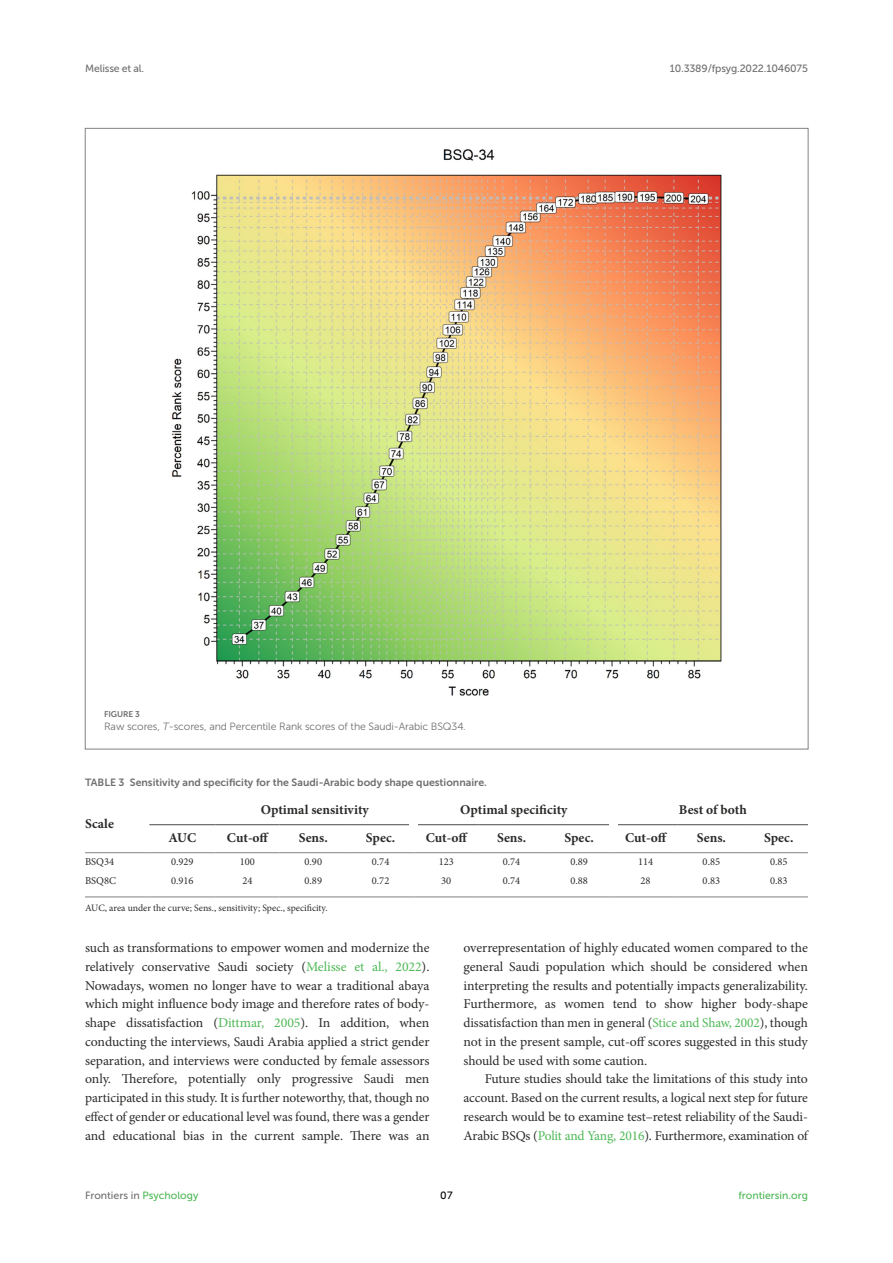
<style>
.page{position:relative;width:893px;height:1263px;background:#fff}
.page>*{position:absolute;margin:0;border:0;box-sizing:border-box;transform-origin:0 0}
.TEXT{font:13.5px/18.8px "Minion Pro";letter-spacing:-.01em;color:#2b2b2a;text-align:justify}
.TB_CH{font:700 13.5px "Minion Pro";color:#2b2b2a}
.TB_STH{font:700 13.5px "Minion Pro";color:#2b2b2a}
.TB_TX{font:10.5px "Minion Pro";color:#2b2b2a}
.TT{font:10.5px "Museo Sans 700";color:#706f70}
.FIG_LEG{font:10.5px "Museo Sans 300";letter-spacing:-.01em;color:#706f70}
.t1{font:10.5px "Museo Sans 500";letter-spacing:-.015em;color:#706f70}
.t2{font:10.5px "Museo Sans 500";color:#4eb855}
.t3{font:10.5px "Museo Sans 500";color:#000}
.TFN{font:9.75px "Minion Pro";color:#2b2b2a}
.FIG_HD{font:8.25px "Museo Sans 700";letter-spacing:-.01em;color:#706f70}
.s1{font-style:italic}
.s2{color:#4eb855}
</style>
<div class="page">
<img style="left:171px;top:149px;width:551px;height:547px">
<hr style="left:678px;top:897px;width:67px;height:1px;background:#808285">
<hr style="left:613px;top:897px;width:65px;height:1px;background:#808285">
<hr style="left:545px;top:897px;width:68px;height:1px;background:#808285">
<hr style="left:478px;top:897px;width:67px;height:1px;background:#808285">
<hr style="left:414px;top:897px;width:64px;height:1px;background:#808285">
<hr style="left:347px;top:897px;width:67px;height:1px;background:#808285">
<hr style="left:280px;top:897px;width:67px;height:1px;background:#808285">
<hr style="left:215px;top:897px;width:65px;height:1px;background:#808285">
<hr style="left:149px;top:897px;width:66px;height:1px;background:#808285">
<hr style="left:745px;top:897px;width:63px;height:1px;background:#808285">
<hr style="left:85px;top:897px;width:64px;height:1px;background:#808285">
<hr style="left:149px;top:852px;width:66px;height:1px;background:#808285">
<hr style="left:215px;top:852px;width:65px;height:1px;background:#808285">
<hr style="left:280px;top:852px;width:67px;height:1px;background:#808285">
<hr style="left:347px;top:852px;width:67px;height:1px;background:#808285">
<hr style="left:414px;top:852px;width:64px;height:1px;background:#808285">
<hr style="left:478px;top:852px;width:67px;height:1px;background:#808285">
<hr style="left:545px;top:852px;width:68px;height:1px;background:#808285">
<hr style="left:613px;top:852px;width:65px;height:1px;background:#808285">
<hr style="left:678px;top:852px;width:67px;height:1px;background:#808285">
<hr style="left:745px;top:852px;width:63px;height:1px;background:#808285">
<hr style="left:215px;top:824px;width:65px;height:1px;background:#4c4948">
<hr style="left:280px;top:824px;width:67px;height:1px;background:#4c4948">
<hr style="left:347px;top:824px;width:67px;height:1px;background:#4c4948">
<hr style="left:414px;top:824px;width:64px;height:1px;background:#4c4948">
<hr style="left:478px;top:824px;width:67px;height:1px;background:#4c4948">
<hr style="left:545px;top:824px;width:68px;height:1px;background:#4c4948">
<hr style="left:613px;top:824px;width:65px;height:1px;background:#4c4948">
<hr style="left:678px;top:824px;width:67px;height:1px;background:#4c4948">
<hr style="left:745px;top:824px;width:63px;height:1px;background:#4c4948">
<hr style="left:85px;top:852px;width:64px;height:1px;background:#808285">
<hr style="left:149px;top:824px;width:66px;height:1px;background:#4c4948">
<div style="left:410px;top:816px;width:8px;height:15px;background:#fff"></div>
<div style="left:609px;top:816px;width:8px;height:15px;background:#fff"></div>
<p class="t1" style="left:85px;top:63px;width:61px">Melisse et al.</p>
<p class="t1" style="left:670px;top:63px;width:139px">10.3389/fpsyg.2022.1046075</p>
<p class="FIG_HD" style="left:104px;top:709px;width:37px">FIGURE 3</p>
<p class="FIG_LEG" style="left:104px;top:721px;width:363px">Raw scores, <span class="s1">T</span>-scores, and Percentile Rank scores of the Saudi-Arabic BSQ34.</p>
<p class="TT" style="left:85px;top:777px;width:403px">TABLE 3 Sensitivity and specificity for the Saudi-Arabic body shape questionnaire.</p>
<p class="TB_CH" style="left:85px;top:814px;width:30px">Scale</p>
<p class="TB_STH" style="left:261px;top:800px;width:110px">Optimal sensitivity</p>
<p class="TB_STH" style="left:460px;top:800px;width:109px">Optimal specificity</p>
<p class="TB_STH" style="left:679px;top:800px;width:69px">Best of both</p>
<p class="TB_CH" style="left:168px;top:828px;width:29px">AUC</p>
<p class="TB_CH" style="left:227px;top:828px;width:43px">Cut-off</p>
<p class="TB_CH" style="left:299px;top:828px;width:31px">Sens.</p>
<p class="TB_CH" style="left:366px;top:828px;width:31px">Spec.</p>
<p class="TB_CH" style="left:426px;top:828px;width:43px">Cut-off</p>
<p class="TB_CH" style="left:497px;top:828px;width:31px">Sens.</p>
<p class="TB_CH" style="left:564px;top:828px;width:31px">Spec.</p>
<p class="TB_CH" style="left:625px;top:828px;width:43px">Cut-off</p>
<p class="TB_CH" style="left:697px;top:828px;width:31px">Sens.</p>
<p class="TB_CH" style="left:764px;top:828px;width:31px">Spec.</p>
<p class="TB_TX" style="left:85px;top:854px;width:31px">BSQ34</p>
<p class="TB_TX" style="left:171px;top:854px;width:24px">0.929</p>
<p class="TB_TX" style="left:240px;top:854px;width:17px">100</p>
<p class="TB_TX" style="left:305px;top:854px;width:19px">0.90</p>
<p class="TB_TX" style="left:372px;top:854px;width:19px">0.74</p>
<p class="TB_TX" style="left:439px;top:854px;width:17px">123</p>
<p class="TB_TX" style="left:503px;top:854px;width:19px">0.74</p>
<p class="TB_TX" style="left:570px;top:854px;width:19px">0.89</p>
<p class="TB_TX" style="left:638px;top:854px;width:17px">114</p>
<p class="TB_TX" style="left:703px;top:854px;width:19px">0.85</p>
<p class="TB_TX" style="left:770px;top:854px;width:19px">0.85</p>
<p class="TB_TX" style="left:85px;top:873px;width:32px">BSQ8C</p>
<p class="TB_TX" style="left:171px;top:873px;width:24px">0.916</p>
<p class="TB_TX" style="left:242px;top:873px;width:12px">24</p>
<p class="TB_TX" style="left:305px;top:873px;width:19px">0.89</p>
<p class="TB_TX" style="left:372px;top:873px;width:19px">0.72</p>
<p class="TB_TX" style="left:441px;top:873px;width:12px">30</p>
<p class="TB_TX" style="left:503px;top:873px;width:19px">0.74</p>
<p class="TB_TX" style="left:570px;top:873px;width:19px">0.88</p>
<p class="TB_TX" style="left:640px;top:873px;width:12px">28</p>
<p class="TB_TX" style="left:703px;top:873px;width:19px">0.83</p>
<p class="TB_TX" style="left:770px;top:873px;width:19px">0.83</p>
<p class="TFN" style="left:85px;top:901px;width:244px">AUC, area under the curve; Sens., sensitivity; Spec., specificity.</p>
<p class="TEXT" style="left:85px;top:938px;width:346px">such as transformations to empower women and modernize the relatively conservative Saudi society (<span class="s2">Melisse et al., 2022</span>).<br>Nowadays, women no longer have to wear a traditional abaya which might influence body image and therefore rates of body&shy;shape dissatisfaction (<span class="s2">Dittmar, 2005</span>). In addition, when conducting the interviews, Saudi Arabia applied a strict gender separation, and interviews were conducted by female assessors only. Therefore, potentially only progressive Saudi men participated in this study. It is further noteworthy, that, though no effect of gender or educational level was found, there was a gender and educational bias in the current sample. There was an</p>
<p class="TEXT" style="left:463px;top:938px;width:346px">overrepresentation of highly educated women compared to the general Saudi population which should be considered when interpreting the results and potentially impacts generalizability.<br>Furthermore, as women tend to show higher body-shape dissatisfaction than men in general (<span class="s2">Stice and Shaw, 2002</span>), though not in the present sample, cut-off scores suggested in this study should be used with some caution.</p>
<p class="TEXT" style="left:463px;top:1070px;width:346px;text-indent:21px">Future studies should take the limitations of this study into account. Based on the current results, a logical next step for future research would be to examine test–retest reliability of the Saudi-Arabic BSQs (<span class="s2">Polit and Yang, 2016</span>). Furthermore, examination of</p>
<p class="t1" style="left:85px;top:1190px;width:115px">Frontiers in <span class="s2">Psychology</span></p>
<p class="t3" style="left:440px;top:1190px;width:14px">07</p>
<p class="t2" style="left:738px;top:1190px;width:71px">frontiersin.org</p>
</div>
